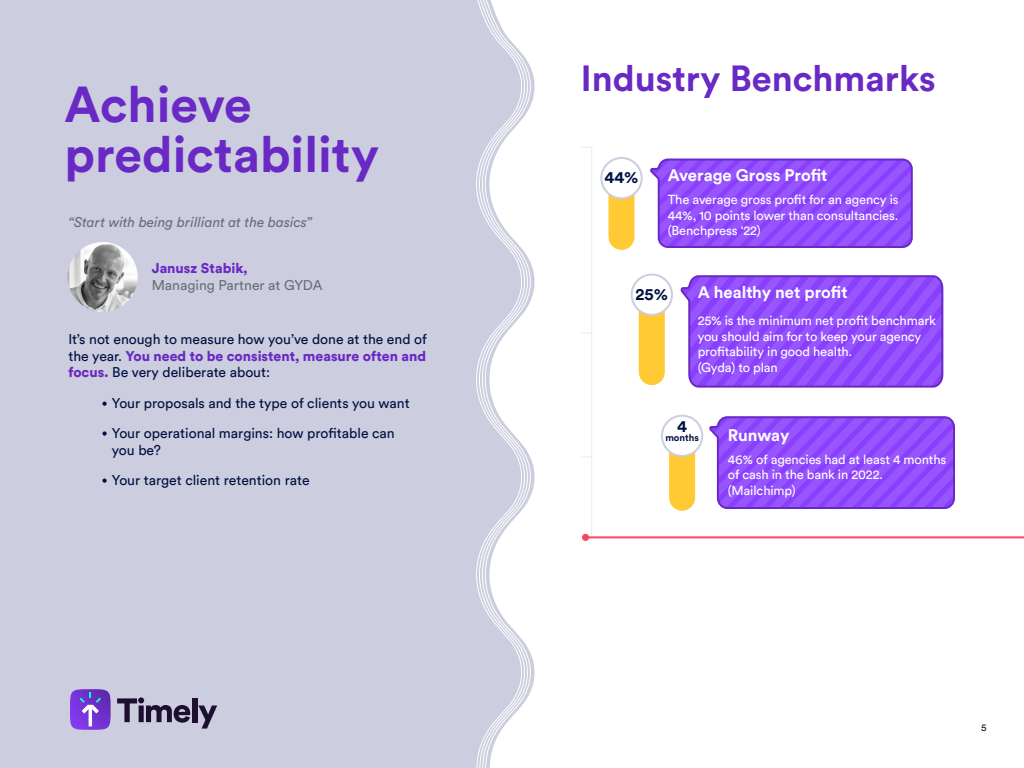
<style>
.page{position:relative;width:1024px;height:768px;background:#fff}
.page>*{position:absolute;margin:0;border:0;box-sizing:border-box;transform-origin:0 0}
.t1{font:700 50px/50px "Circular Std";color:#6929c4}
.t2{font:700 36px "Circular Std";color:#6929c4}
.t3{font:700 16.7px "Circular Std";color:#fff}
.t4{font:700 16.7px "Circular Std";color:#001141}
.t5{font:14px/16.8px "Circular Std";color:#001141}
.t6{font:italic 14px "Circular Std";color:#697077}
.t7{font:14px "Circular Std";color:#697077}
.t8{font:900 14px "Circular Std";color:#6929c4}
.t9{font:13px/15.6px "Circular Std";letter-spacing:-.01em;color:#fff}
.t10{font:10px "Circular Std";color:#1c0f30}
.t11{font:700 9.7px "Circular Std";color:#001141}
.s1{font-weight:900;color:#6929c4}
</style>
<div class="page">
<div style="left:0;top:0;width:468px;height:768px;background:#cccdde"></div>
<svg style="left:530px;top:66px;width:3px;height:626px"></svg>
<svg style="left:527px;top:61px;width:3px;height:637px"></svg>
<svg style="left:468px;top:14px;width:59px;height:754px"></svg>
<svg style="left:680px;top:275px;width:264px;height:113px;background:#9351f9"></svg>
<svg style="left:709px;top:416px;width:246px;height:93px;background:#9350f9"></svg>
<svg style="left:650px;top:158px;width:263px;height:90px;background:#9351f9"></svg>
<div style="left:639px;top:295px;width:26px;height:77px;background:#ffca33"></div>
<div style="left:632px;top:275px;width:40px;height:40px;background:#fff;border-radius:50%"></div>
<div style="left:631px;top:274px;width:42px;height:42px;border:2px solid #cccdde;border-radius:50%"></div>
<div style="left:669px;top:436px;width:26px;height:62px;background:#ffca33"></div>
<div style="left:662px;top:416px;width:40px;height:40px;background:#fff;border-radius:50%"></div>
<div style="left:661px;top:415px;width:42px;height:42px;border:2px solid #cccdde;border-radius:50%"></div>
<div style="left:609px;top:178px;width:26px;height:59px;background:#ffca33"></div>
<div style="left:601px;top:158px;width:41px;height:40px;background:#fff;border-radius:50%"></div>
<div style="left:600px;top:157px;width:43px;height:42px;border:2px solid #cccdde;border-radius:50%"></div>
<svg style="left:102px;top:402px;width:5px;height:4px"></svg>
<svg style="left:102px;top:431px;width:5px;height:5px"></svg>
<svg style="left:102px;top:479px;width:5px;height:4px"></svg>
<div style="left:271px;top:0;width:225px;height:14px;background:#cccdde"></div>
<svg style="left:117px;top:697px;width:73px;height:26px;background:#817c94"></svg>
<div style="left:192px;top:698px;width:5px;height:24px;background:#1c0f30"></div>
<svg style="left:198px;top:706px;width:19px;height:23px"></svg>
<svg style="left:70px;top:689px;width:41px;height:41px;background:#8151d5"></svg>
<div style="left:582px;top:534px;width:7px;height:7px;background:#fe435e;border-radius:50%"></div>
<hr style="left:586px;top:536px;width:438px;height:2px;background:#fe435e">
<svg style="left:581px;top:147px;width:12px;height:390px"></svg>
<img style="left:68px;top:242px;width:70px;height:70px;border-radius:35px">
<h1 class="t1" style="left:65px;top:78px;width:316px">Achieve predictability</h1>
<p class="t6" style="left:68px;top:213px;width:245px">“Start with being brilliant at the basics”</p>
<p class="t8" style="left:152px;top:259px;width:98px">Janusz Stabik,</p>
<p class="t7" style="left:152px;top:276px;width:172px">Managing Partner at GYDA</p>
<p class="t5" style="left:68px;top:330px;width:360px;text-align:justify">It’s not enough to measure how you’ve done at the end of the year. <span class="s1">You need to be consistent, measure often and focus.</span> Be very deliberate about:</p>
<p class="t5" style="left:112px;top:388px;width:299px;line-height:30px">Your proposals and the type of clients you want<br>Your operational margins: how profitable can</p>
<p class="t5" style="left:112px;top:434px;width:199px;line-height:30.1px">you be?<br>Your target client retention rate</p>
<h2 class="t2" style="left:581px;top:56px;width:356px">Industry Benchmarks</h2>
<p class="t4" style="left:604px;top:166px;width:36px">44%</p>
<p class="t3" style="left:668px;top:164px;width:161px">Average Gross Profit</p>
<p class="t9" style="left:668px;top:192px;width:232px;text-align:justify">The average gross profit for an agency is 44%, 10 points lower than consultancies. (Benchpress ‘22)</p>
<p class="t4" style="left:636px;top:283px;width:34px">25%</p>
<p class="t3" style="left:698px;top:282px;width:151px">A healthy net profit</p>
<p class="t9" style="left:698px;top:313px;width:240px">25% is the minimum net profit benchmark you should aim for to keep your agency profitability in good health.<br>(Gyda) to plan</p>
<p class="t4" style="left:677px;top:416px;width:11px">4</p>
<p class="t11" style="left:665px;top:431px;width:35px">months</p>
<p class="t3" style="left:728px;top:424px;width:63px">Runway</p>
<p class="t9" style="left:728px;top:451px;width:220px">46% of agencies had at least 4 months of cash in the bank in 2022. (Mailchimp)</p>
<p class="t10" style="left:981px;top:721px;width:7px">5</p>
</div>
